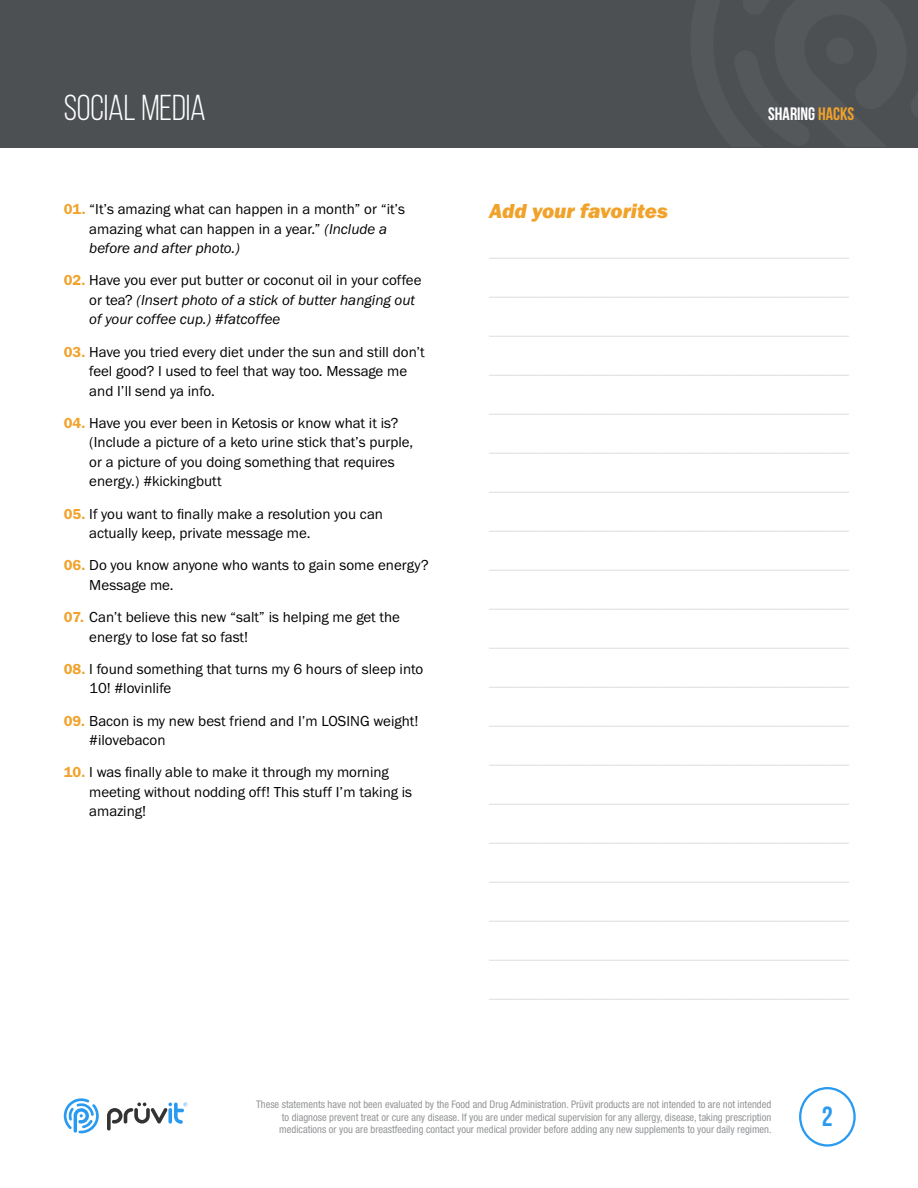
<style>
.page{position:relative;width:918px;height:1188px;background:#fff}
.page>*{position:absolute;margin:0;border:0;box-sizing:border-box;transform-origin:0 0}
.t1{font:36px "Bebas Neue";letter-spacing:-.005em;color:#fff}
.t2{font:700 27.75px "Bebas Neue";color:#2a9af1}
.t3{font:21px "Franklin Gothic URW Hea Ita";color:#f1a22a}
.t4{font:700 18px "Bebas Neue";color:#fff}
.t5{font:15px/19.5px "Franklin Gothic URW Boo";color:#000}
.t6{font:15px/19.5px "Franklin Gothic URW Boo Ita";color:#000}
.t7{font:12px "Franklin Gothic URW Boo";color:#d6d6d6}
.t8{font:condensed 10.5px/12.6px "Helvetica Neue LT Std";color:#939598;text-align:justify}
.s1{font-family:"Franklin Gothic URW Dem";color:#f1a22a}
.s2{font-family:"Franklin Gothic URW Boo Ita"}
.s3{font-family:"Franklin Gothic URW Boo"}
.s4{color:#f1a22a}
</style>
<div class="page">
<div style="left:0;top:0;width:918px;height:147px;background:#4d5053"></div>
<div style="left:799px;top:1087px;width:57px;height:60px;border:2px solid #2a9af1;border-radius:50%"></div>
<svg style="left:64px;top:1098px;width:35px;height:35px"></svg>
<svg style="left:107px;top:1102px;width:80px;height:29px"></svg>
<h1 class="t1" style="left:64px;top:88px;width:144px">SOCIAL MEDIA</h1>
<p class="t5" style="left:64px;top:199px;width:343px;text-align:center"><span class="s1">01.</span> “It’s amazing what can happen in a month” or “it’s amazing what can happen in a year.” <span class="s2">(Include a</span></p>
<p class="t6" style="left:89px;top:238px;width:152px">before and after photo.)</p>
<p class="t5" style="left:64px;top:270px;width:359px"><span class="s1">02.</span> Have you ever put butter or coconut oil in your coffee</p>
<p class="t6" style="left:89px;top:290px;width:327px"><span class="s3">or tea?</span> (Insert photo of a stick of butter hanging out of your coffee cup.) #fatcoffee</p>
<p class="t5" style="left:89px;top:342px;width:337px;text-indent:-26px"><span class="s1">03.</span> Have you tried every diet under the sun and still don’t feel good? I used to feel that way too. Message me and I’ll send ya info.</p>
<p class="t5" style="left:89px;top:413px;width:326px;text-indent:-26px"><span class="s1">04.</span> Have you ever been in Ketosis or know what it is? (Include a picture of a keto urine stick that’s purple, or a picture of you doing something that requires energy.) #kickingbutt</p>
<p class="t5" style="left:89px;top:504px;width:295px;text-indent:-26px"><span class="s1">05.</span> If you want to finally make a resolution you can actually keep, private message me.</p>
<p class="t5" style="left:89px;top:555px;width:341px;text-indent:-26px"><span class="s1">06.</span> Do you know anyone who wants to gain some energy?<br>Message me.</p>
<p class="t5" style="left:89px;top:607px;width:312px;text-indent:-26px"><span class="s1">07.</span> Can’t believe this new “salt” is helping me get the energy to lose fat so fast!</p>
<p class="t5" style="left:89px;top:659px;width:336px;text-indent:-26px"><span class="s1">08.</span> I found something that turns my 6 hours of sleep into<br>10! #lovinlife</p>
<p class="t5" style="left:89px;top:711px;width:331px;text-indent:-26px"><span class="s1">09.</span> Bacon is my new best friend and I’m LOSING weight! #ilovebacon</p>
<p class="t5" style="left:89px;top:762px;width:324px;text-indent:-26px"><span class="s1">10.</span> I was finally able to make it through my morning meeting without nodding off! This stuff I’m taking is amazing!</p>
<h3 class="t4" style="left:768px;top:104px;width:88px">SHARING <span class="s4">HACKS</span></h3>
<h3 class="t3" style="left:489px;top:197px;width:180px">Add your favorites</h3>
<p class="t7" style="left:489px;top:246px;width:361px">____________________________________________________________</p>
<p class="t7" style="left:489px;top:285px;width:361px">____________________________________________________________</p>
<p class="t7" style="left:489px;top:324px;width:361px">____________________________________________________________</p>
<p class="t7" style="left:489px;top:363px;width:361px">____________________________________________________________</p>
<p class="t7" style="left:489px;top:402px;width:361px">____________________________________________________________</p>
<p class="t7" style="left:489px;top:441px;width:361px">____________________________________________________________</p>
<p class="t7" style="left:489px;top:480px;width:361px">____________________________________________________________</p>
<p class="t7" style="left:489px;top:519px;width:361px">____________________________________________________________</p>
<p class="t7" style="left:489px;top:558px;width:361px">____________________________________________________________</p>
<p class="t7" style="left:489px;top:597px;width:361px">____________________________________________________________</p>
<p class="t7" style="left:489px;top:636px;width:361px">____________________________________________________________</p>
<p class="t7" style="left:489px;top:675px;width:361px">____________________________________________________________</p>
<p class="t7" style="left:489px;top:714px;width:361px">____________________________________________________________</p>
<p class="t7" style="left:489px;top:753px;width:361px">____________________________________________________________</p>
<p class="t7" style="left:489px;top:792px;width:361px">____________________________________________________________</p>
<p class="t7" style="left:489px;top:831px;width:361px">____________________________________________________________</p>
<p class="t7" style="left:489px;top:870px;width:361px">____________________________________________________________</p>
<p class="t7" style="left:489px;top:909px;width:361px">____________________________________________________________</p>
<p class="t7" style="left:489px;top:948px;width:361px">____________________________________________________________</p>
<p class="t7" style="left:489px;top:987px;width:361px">____________________________________________________________</p>
<p class="t8" style="left:279px;top:1098px;width:494px;text-indent:-23px">These statements have not been evaluated by the Food and Drug Administration. Prüvit products are not intended to are not intended to diagnose prevent treat or cure any disease. If you are under medical supervision for any allergy, disease, taking prescription medications or you are breastfeeding contact your medical provider before adding any new supplements to your daily regimen.</p>
<h2 class="t2" style="left:822px;top:1101px;width:12px">2</h2>
</div>
